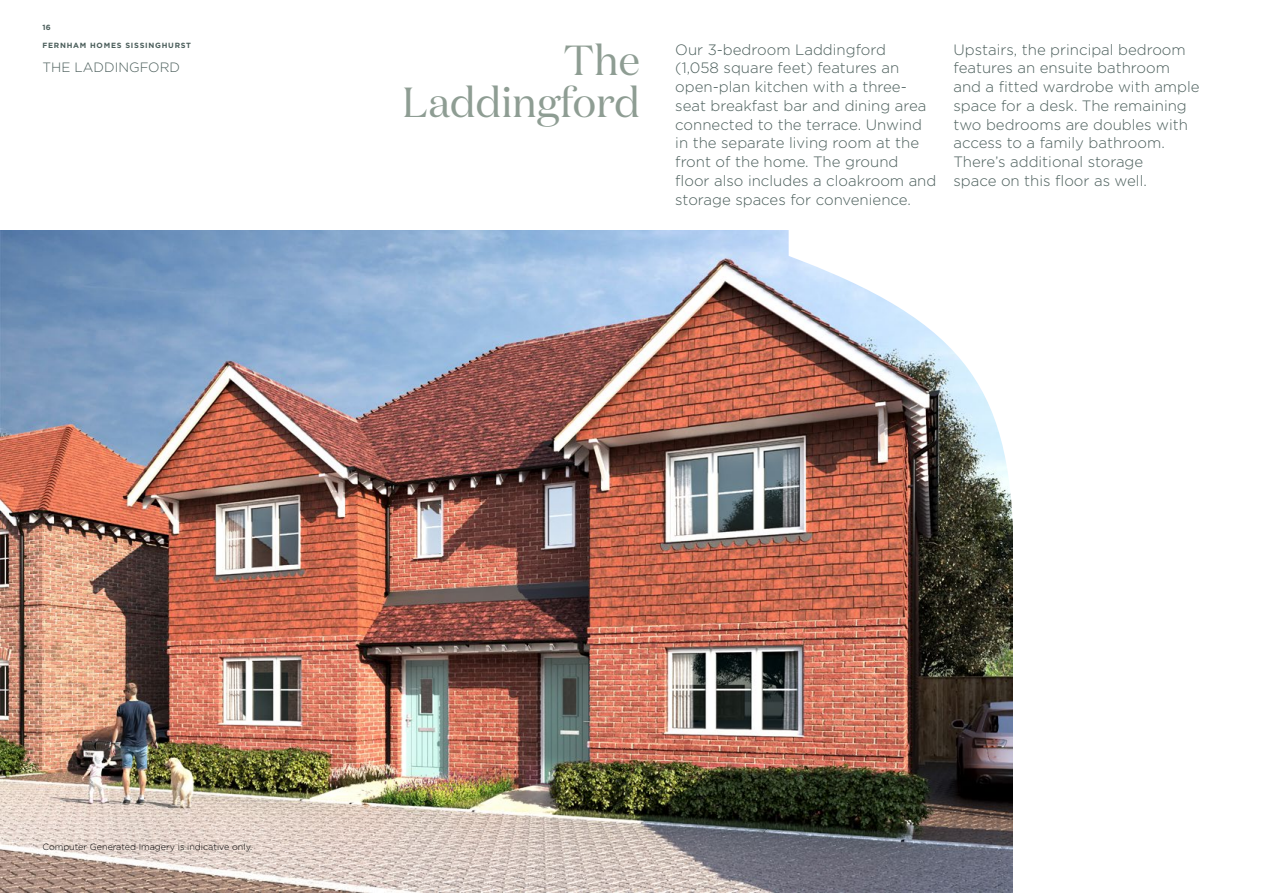
<style>
.page{position:relative;width:1263px;height:893px;background:#fff}
.page>*{position:absolute;margin:0;border:0;box-sizing:border-box;transform-origin:0 0}
.t1{font:42px/42px "Domaine Display";color:#8e9d93;text-align:right}
.t2{font:300 15px/18.8px "Gotham";color:#4b5e5b}
.t3{font:300 13.5px "Gotham";color:#4b5e5b}
.t4{font:300 9px "Gotham";color:#000}
.t5{font:700 7.5px "Gotham";letter-spacing:.1em;color:#4b5e5b}
</style>
<div class="page">
<img style="left:0;top:230px;width:789px;height:663px">
<img style="left:789px;top:256px;width:224px;height:637px">
<p class="t5" style="left:43px;top:22px;width:10px">16</p>
<p class="t5" style="left:43px;top:40px;width:150px">FERNHAM HOMES SISSINGHURST</p>
<p class="t3" style="left:43px;top:58px;width:139px">THE LADDINGFORD</p>
<h1 class="t1" style="left:402px;top:39px;width:239px">The<br>Laddingford</h1>
<p class="t2" style="left:675px;top:39px;width:263px">Our 3-bedroom Laddingford<br>(1,058 square feet) features an open-plan kitchen with a three&shy;seat breakfast bar and dining area connected to the terrace. Unwind in the separate living room at the front of the home. The ground floor also includes a cloakroom and storage spaces for convenience.</p>
<p class="t2" style="left:953px;top:39px;width:248px">Upstairs, the principal bedroom features an ensuite bathroom and a fitted wardrobe with ample space for a desk. The remaining two bedrooms are doubles with access to a family bathroom.<br>There’s additional storage<br>space on this floor as well.</p>
<p class="t4" style="left:42px;top:842px;width:211px">Computer Generated Imagery is indicative only.</p>
</div>
